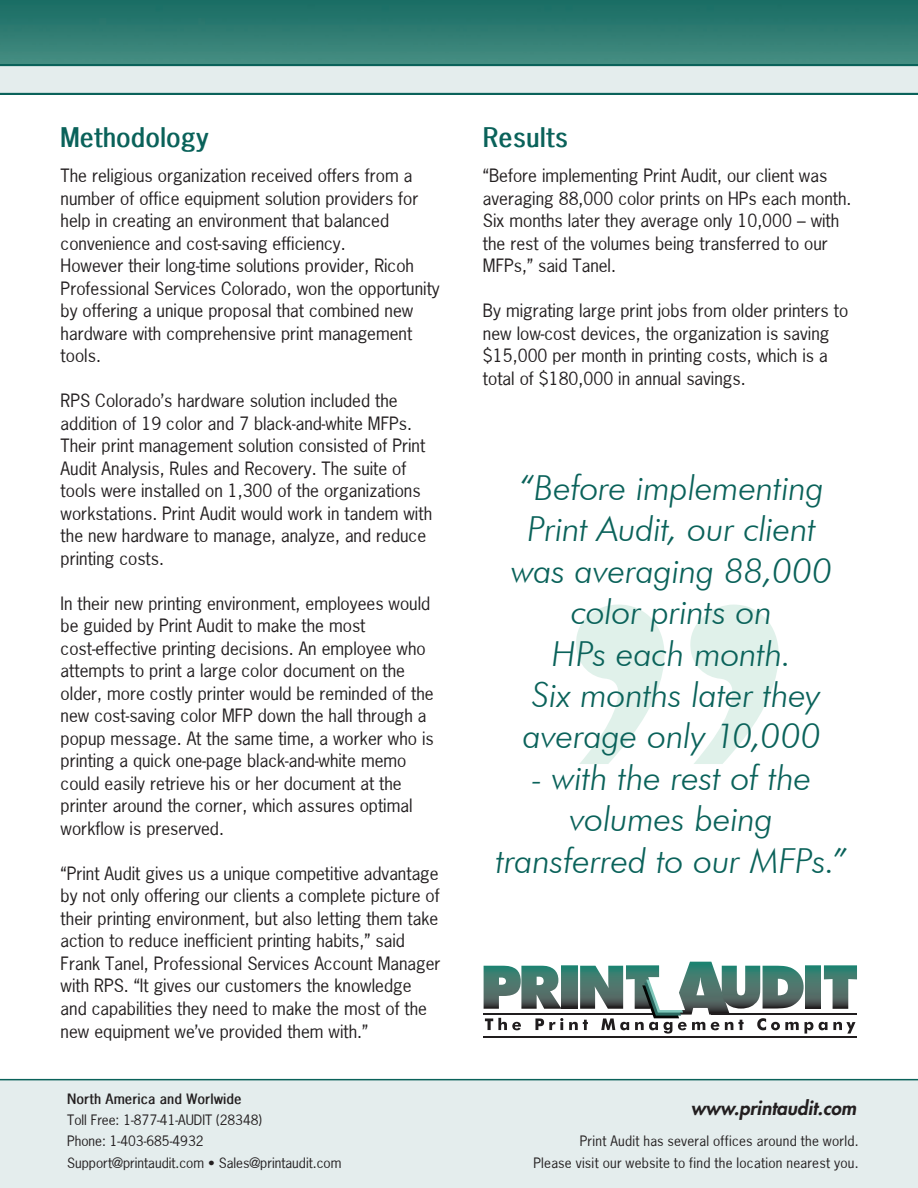
<style>
.page{position:relative;width:918px;height:1188px;background:#fff}
.page>*{position:absolute;margin:0;border:0;box-sizing:border-box;transform-origin:0 0}
.t1{font:italic 300 34.5px/41.4px "Futura BT";letter-spacing:-.015em;color:#0a625a;text-align:center}
.t2{font:700 25.5px "News Gothic";color:#0a625a}
.t3{font:italic 800 18.75px "Futura Std";color:#231f20}
.t4{font:17.25px/22.5px "News Gothic";color:#231f20}
.t5{font:13.5px/21.1px "News Gothic";letter-spacing:.01em;color:#231f20;text-align:right}
.t6{font:700 13.5px "News Gothic";color:#231f20}
</style>
<div class="page">
<img style="left:0;top:0;width:918px;height:65px">
<div style="left:0;top:1080px;width:918px;height:108px;background:#e4eded"></div>
<svg style="left:0;top:65px;width:918px;height:29px;background:#d2e2e1"></svg>
<hr style="left:0;top:1079px;width:918px;height:1px;background:#0a625a">
<svg style="left:576px;top:605px;width:203px;height:159px"></svg>
<img style="left:684px;top:962px;width:46px;height:53px">
<img style="left:483px;top:966px;width:94px;height:43px">
<img style="left:580px;top:966px;width:43px;height:43px">
<hr style="left:484px;top:1013px;width:183px;height:2px;background:#201d1e">
<hr style="left:711px;top:1013px;width:146px;height:2px;background:#201d1e">
<img style="left:722px;top:966px;width:38px;height:43px">
<img style="left:763px;top:966px;width:58px;height:43px">
<img style="left:824px;top:965px;width:33px;height:44px">
<img style="left:626px;top:965px;width:33px;height:44px">
<hr style="left:484px;top:1036px;width:373px;height:2px;background:#201d1e">
<svg style="left:485px;top:1018px;width:36px;height:12px"></svg>
<svg style="left:535px;top:1018px;width:28px;height:12px"></svg>
<svg style="left:569px;top:1020px;width:19px;height:10px"></svg>
<svg style="left:601px;top:1018px;width:28px;height:12px"></svg>
<svg style="left:635px;top:977px;width:70px;height:57px"></svg>
<svg style="left:711px;top:1022px;width:8px;height:8px"></svg>
<svg style="left:725px;top:1020px;width:19px;height:10px"></svg>
<svg style="left:757px;top:1018px;width:42px;height:12px"></svg>
<svg style="left:805px;top:1022px;width:8px;height:12px"></svg>
<svg style="left:819px;top:1022px;width:36px;height:12px"></svg>
<p class="t2" style="left:60px;top:121px;width:150px">Methodology</p>
<p class="t4" style="left:61px;top:164px;width:381px">The religious organization received offers from a number of office equipment solution providers for help in creating an environment that balanced convenience and cost-saving efficiency.<br>However their long-time solutions provider, Ricoh Professional Services Colorado, won the opportunity by offering a unique proposal that combined new hardware with comprehensive print management tools.</p>
<p class="t4" style="left:61px;top:389px;width:373px">RPS Colorado’s hardware solution included the addition of 19 color and 7 black-and-white MFPs.<br>Their print management solution consisted of Print Audit Analysis, Rules and Recovery. The suite of tools were installed on 1,300 of the organizations workstations. Print Audit would work in tandem with the new hardware to manage, analyze, and reduce printing costs.</p>
<p class="t4" style="left:61px;top:592px;width:375px">In their new printing environment, employees would be guided by Print Audit to make the most cost-effective printing decisions. An employee who attempts to print a large color document on the older, more costly printer would be reminded of the new cost-saving color MFP down the hall through a popup message. At the same time, a worker who is printing a quick one-page black-and-white memo could easily retrieve his or her document at the printer around the corner, which assures optimal workflow is preserved.</p>
<p class="t4" style="left:61px;top:862px;width:381px">“Print Audit gives us a unique competitive advantage by not only offering our clients a complete picture of their printing environment, but also letting them take action to reduce inefficient printing habits,” said Frank Tanel, Professional Services Account Manager with RPS. “It gives our customers the knowledge and capabilities they need to make the most of the new equipment we’ve provided them with.”</p>
<p class="t6" style="left:67px;top:1090px;width:176px">North America and Worlwide</p>
<p class="t5" style="left:67px;top:1130px;width:276px;text-align:left">Phone: 1-403-685-4932<br>Support@printaudit.com • Sales@printaudit.com</p>
<p class="t5" style="left:67px;top:1109px;width:196px">Toll Free: 1-877-41-AUDIT (28348)</p>
<p class="t2" style="left:483px;top:121px;width:87px">Results</p>
<p class="t4" style="left:483px;top:164px;width:370px">“Before implementing Print Audit, our client was averaging 88,000 color prints on HPs each month.<br>Six months later they average only 10,000 – with the rest of the volumes being transferred to our MFPs,” said Tanel.</p>
<p class="t4" style="left:483px;top:299px;width:367px">By migrating large print jobs from older printers to new low-cost devices, the organization is saving $15,000 per month in printing costs, which is a total of $180,000 in annual savings.</p>
<p class="t1" style="left:511px;top:467px;width:322px">“Before implementing<br>Print Audit, our client was averaging 88,000 color prints on<br>HPs each month.<br>Six months later they average only 10,000</p>
<p class="t1" style="left:496px;top:757px;width:353px">- with the rest of the volumes being transferred to our MFPs.”</p>
<p class="t3" style="left:691px;top:1096px;width:167px">www.printaudit.com</p>
<p class="t5" style="left:534px;top:1130px;width:327px">Print Audit has several offices around the world.<br>Please visit our website to find the location nearest you.</p>
</div>
